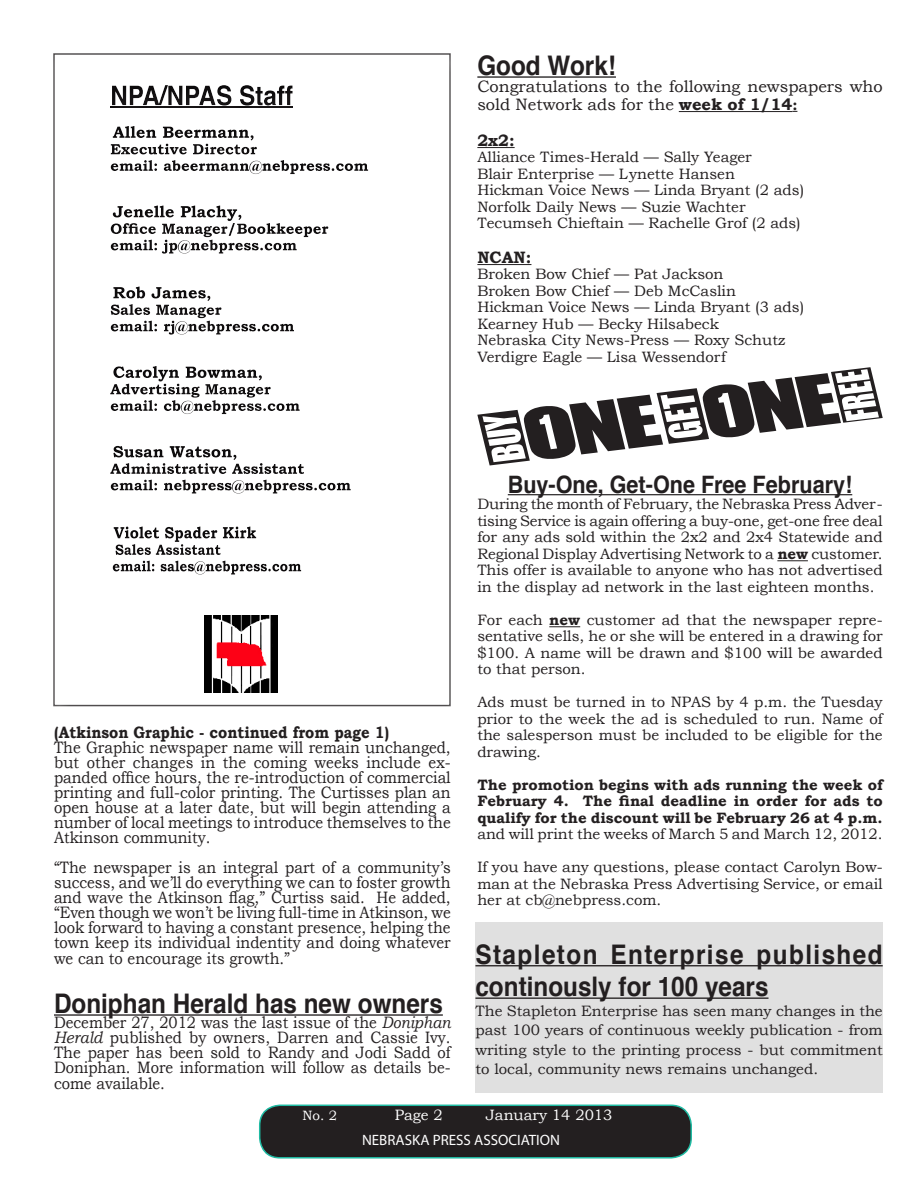
<style>
.page{position:relative;width:918px;height:1188px;background:#fff}
.page>*{position:absolute;margin:0;border:0;box-sizing:border-box;transform-origin:0 0}
.Bulletin_Header{font:700 27px/32.4px "Helvetica";letter-spacing:.06em;color:#231f20;scale:.9 1}
.Bulletin_Header-2{font:700 27px "Helvetica";color:#231f20;scale:.9 1}
.Bulletin_Header-3{font:700 24px "Helvetica";color:#231f20;scale:.9 1}
.Bulletin_Body{font:16.5px/15px "Bookman Old Style";color:#231f20;text-align:justify;scale:.9 1}
.Bulletin_Body-2{font:16.5px/18px "Bookman Old Style";color:#231f20}
.Bulletin_Body-3{font:700 16.5px "Bookman Old Style";color:#231f20;scale:.9 1}
.Bulletin_Body-4{font:700 16.5px "Bookman Old Style";color:#231f20}
.Bulletin_Body-5{font:15px/16.5px "Bookman Old Style";color:#231f20;text-align:justify}
.Bulletin_Body-6{font:700 15px/16.5px "Bookman Old Style";color:#231f20;text-align:justify}
.t1{font:15px "Myriad Pro";color:#fff}
.t2{font:15px "Bookman Old Style";color:#fff}
.t3{font:13.5px "Bookman Old Style";color:#fff}
.s1{font-weight:700}
.s2{font-weight:700;font-size:15px}
.s3{font-style:italic}
.s4{font-weight:400}
</style>
<div class="page">
<hr style="left:477px;top:76px;width:139px;height:2px;background:#231f20">
<hr style="left:679px;top:111px;width:113px;height:1px;background:#231f20">
<hr style="left:477px;top:147px;width:38px;height:1px;background:#231f20">
<hr style="left:477px;top:264px;width:54px;height:1px;background:#231f20">
<hr style="left:508px;top:494px;width:344px;height:1px;background:#231f20">
<hr style="left:777px;top:560px;width:31px;height:1px;background:#231f20">
<hr style="left:549px;top:626px;width:31px;height:1px;background:#231f20">
<div style="left:260px;top:1105px;width:431px;height:53px;background:#231f20;border-radius:20px"></div>
<div style="left:259px;top:1105px;width:433px;height:54px;border:2px solid #1fbba3;border-radius:20px"></div>
<div style="left:52px;top:44px;width:419px;height:663px;background:#231f20;opacity:.75"></div>
<img style="left:204px;top:616px;width:74px;height:76px">
<hr style="left:54px;top:1014px;width:389px;height:2px;background:#231f20">
<svg style="left:477px;top:367px;width:406px;height:98px"></svg>
<div style="left:475px;top:922px;width:408px;height:171px;background:#e0e0e0"></div>
<hr style="left:475px;top:965px;width:408px;height:1px;background:#231f20">
<hr style="left:475px;top:997px;width:294px;height:2px;background:#231f20">
<p class="Bulletin_Header-2" style="left:477px;top:44px;width:156px">Good Work!</p>
<p class="Bulletin_Body-2" style="left:477px;top:77px;width:407px">Congratulations to the following newspapers who sold Network ads for the <span class="s1">week of 1/14</span><span class="s2">:</span></p>
<p class="Bulletin_Body-4" style="left:477px;top:130px;width:39px">2x2:</p>
<p class="Bulletin_Body-5" style="left:477px;top:149px;width:276px">Alliance Times-Herald — Sally Yeager</p>
<p class="Bulletin_Body-5" style="left:477px;top:165px;width:259px">Blair Enterprise — Lynette Hansen</p>
<p class="Bulletin_Body-5" style="left:477px;top:182px;width:328px">Hickman Voice News — Linda Bryant (2 ads)</p>
<p class="Bulletin_Body-5" style="left:477px;top:198px;width:270px">Norfolk Daily News — Suzie Wachter</p>
<p class="Bulletin_Body-5" style="left:477px;top:215px;width:325px">Tecumseh Chieftain — Rachelle Grof (2 ads)</p>
<p class="Bulletin_Body-4" style="left:477px;top:247px;width:56px">NCAN:</p>
<p class="Bulletin_Body-5" style="left:477px;top:266px;width:248px">Broken Bow Chief — Pat Jackson</p>
<p class="Bulletin_Body-5" style="left:477px;top:282px;width:260px">Broken Bow Chief — Deb McCaslin</p>
<p class="Bulletin_Body-5" style="left:477px;top:299px;width:328px">Hickman Voice News — Linda Bryant (3 ads)</p>
<p class="Bulletin_Body-5" style="left:477px;top:315px;width:243px">Kearney Hub — Becky Hilsabeck</p>
<p class="Bulletin_Body-5" style="left:477px;top:332px;width:309px">Nebraska City News-Press — Roxy Schutz</p>
<p class="Bulletin_Body-5" style="left:477px;top:348px;width:250px">Verdigre Eagle — Lisa Wessendorf</p>
<p class="Bulletin_Body-3" style="left:54px;top:722px;width:374px">(Atkinson Graphic - continued from page 1)</p>
<p class="Bulletin_Body" style="left:54px;top:739px;width:442px">The Graphic newspaper name will remain unchanged, but other changes in the coming weeks include ex&shy;panded office hours, the re-introduction of commercial printing and full-color printing. The Curtisses plan an open house at a later date, but will begin attending a number of local meetings to introduce themselves to the Atkinson community.</p>
<p class="Bulletin_Body" style="left:54px;top:859px;width:442px">“The newspaper is an integral part of a community’s success, and we’ll do everything we can to foster growth and wave the Atkinson flag,” Curtiss said. He added, “Even though we won’t be living full-time in Atkinson, we look forward to having a constant presence, helping the town keep its individual indentity and doing whatever</p>
<p class="Bulletin_Body" style="left:54px;top:951px;width:264px">we can to encourage its growth.”</p>
<p class="Bulletin_Header-2" style="left:54px;top:982px;width:434px">Doniphan Herald has new owners</p>
<p class="Bulletin_Body" style="left:54px;top:1015px;width:442px">December 27, 2012 was the last issue of the <span class="s3">Doniphan Herald</span> published by owners, Darren and Cassie Ivy.<br>The paper has been sold to Randy and Jodi Sadd of Doniphan. More information will follow as details be-</p>
<p class="Bulletin_Body" style="left:54px;top:1076px;width:125px">come available.</p>
<p class="Bulletin_Header-3" style="left:508px;top:465px;width:384px">Buy-One, Get-One Free February!</p>
<p class="Bulletin_Body-5" style="left:477px;top:496px;width:407px">During the month of February, the Nebraska Press Adver&shy;tising Service is again offering a buy-one, get-one free deal for any ads sold within the 2x2 and 2x4 Statewide and Regional Display Advertising Network to a <span class="s1">new</span> customer.<br>This offer is available to anyone who has not advertised in the display ad network in the last eighteen months.</p>
<p class="Bulletin_Body-5" style="left:477px;top:612px;width:407px">For each <span class="s1">new</span> customer ad that the newspaper repre&shy;sentative sells, he or she will be entered in a drawing for $100. A name will be drawn and $100 will be awarded to that person.</p>
<p class="Bulletin_Body-5" style="left:477px;top:694px;width:407px">Ads must be turned in to NPAS by 4 p.m. the Tuesday prior to the week the ad is scheduled to run. Name of the salesperson must be included to be eligible for the drawing.</p>
<p class="Bulletin_Body-6" style="left:477px;top:776px;width:407px">The promotion begins with ads running the week of February 4. The final deadline in order for ads to qualify for the discount will be February 26 at 4 p.m. <span class="s4">and will print the weeks of March 5 and March 12, 2012.</span></p>
<p class="Bulletin_Body-5" style="left:477px;top:859px;width:407px">If you have any questions, please contact Carolyn Bow&shy;man at the Nebraska Press Advertising Service, or email her at cb@nebpress.com.</p>
<p class="Bulletin_Header" style="left:475px;top:938px;width:454px">Stapleton Enterprise published continously for 100 years</p>
<p class="Bulletin_Body-5" style="left:475px;top:1001px;width:409px;line-height:19.5px">The Stapleton Enterprise has seen many changes in the past 100 years of continuous weekly publication - from writing style to the printing process - but commitment to local, community news remains unchanged.</p>
<p class="t3" style="left:303px;top:1108px;width:36px">No. 2</p>
<p class="t2" style="left:395px;top:1107px;width:49px">Page 2</p>
<p class="t2" style="left:486px;top:1107px;width:128px">January 14 2013</p>
<p class="t1" style="left:362px;top:1131px;width:200px">NEBRASKA PRESS ASSOCIATION</p>
</div>
